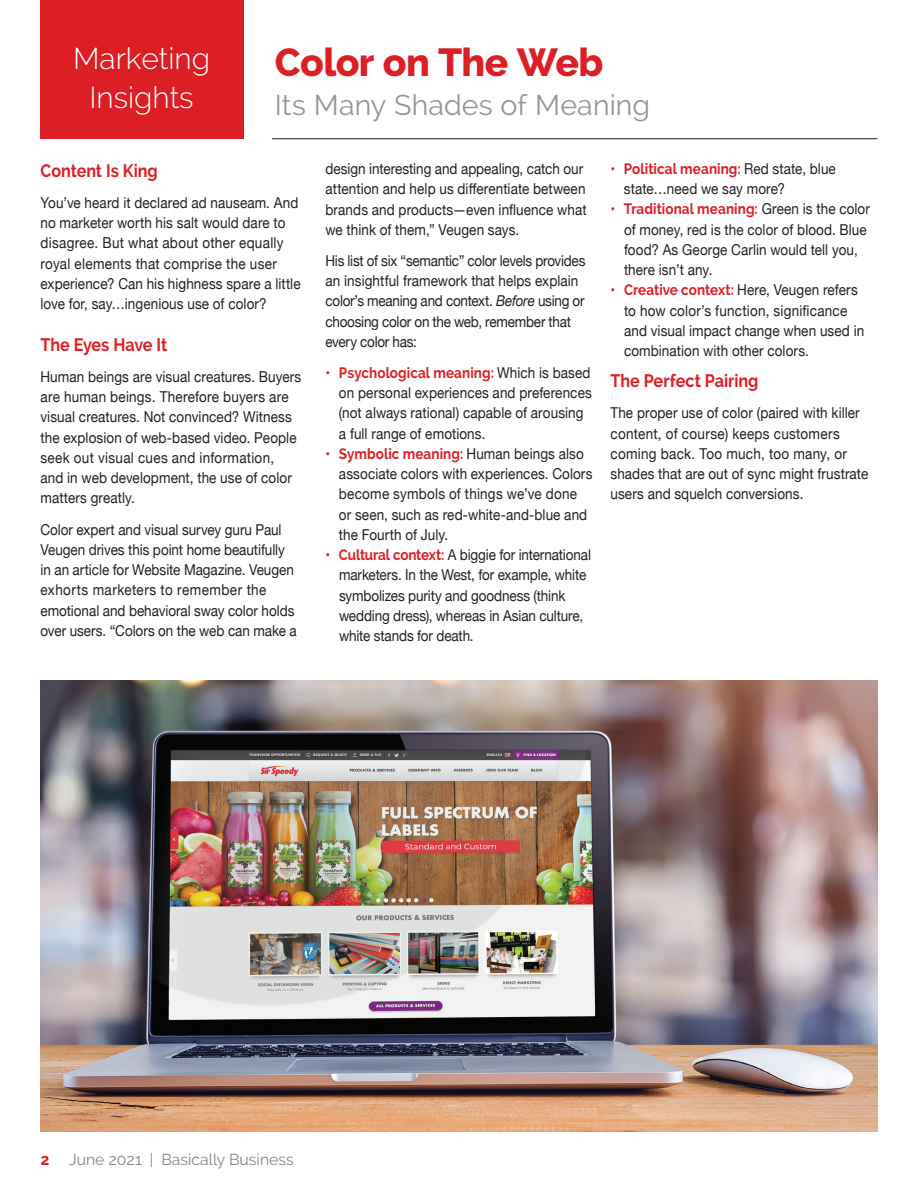
<style>
.page{position:relative;width:918px;height:1188px;background:#fff}
.page>*{position:absolute;margin:0;border:0;box-sizing:border-box;transform-origin:0 0}
.t1{font:800 39px "Raleway";letter-spacing:-.015em;color:#db1f25}
.t2{font:300 30px/39px "Raleway";color:#fff;text-align:center}
.t3{font:28.5px "Raleway";letter-spacing:.005em;color:#939598}
.t4{font:700 18px "Raleway";color:#db1f25;scale:.9 1}
.t5{font:15.75px "Raleway";color:#878687}
.t6{font:700 15.75px "Raleway";color:#db1f25}
.t7{font:15px/20.2px "Helvetica Neue";letter-spacing:.005em;color:#231f20;scale:.9 1}
.t8{font:700 15px "Raleway";letter-spacing:.005em;color:#db1f25;scale:.9 1}
.t9{font:15px/20.2px "Helvetica Neue";letter-spacing:-.015em;color:#231f20;scale:.9 1}
.s1{font-style:italic}
.s2{font-family:"Helvetica Neue";font-weight:400;color:#231f20}
.s3{font-family:"Raleway";font-weight:700;color:#db1f25}
</style>
<div class="page">
<img style="left:40px;top:680px;width:838px;height:452px">
<hr style="left:272px;top:138px;width:606px;height:1px;background:#1f1a1c">
<div style="left:40px;top:0;width:204px;height:139px;background:#db1f25"></div>
<h2 class="t2" style="left:73px;top:39px;width:138px">Marketing<br>Insights</h2>
<h1 class="t1" style="left:275px;top:40px;width:330px">Color on The Web</h1>
<h3 class="t3" style="left:275px;top:88px;width:377px">Its Many Shades of Meaning</h3>
<p class="t4" style="left:40px;top:160px;width:132px">Content Is King</p>
<p class="t7" style="left:40px;top:193px;width:291px">You’ve heard it declared ad nauseam. And no marketer worth his salt would dare to disagree. But what about other equally royal elements that comprise the user experience? Can his highness spare a little love for, say…ingenious use of color?</p>
<p class="t4" style="left:40px;top:334px;width:142px">The Eyes Have It</p>
<p class="t7" style="left:40px;top:367px;width:291px">Human beings are visual creatures. Buyers are human beings. Therefore buyers are visual creatures. Not convinced? Witness the explosion of web-based video. People seek out visual cues and information,<br>and in web development, the use of color matters greatly.</p>
<p class="t7" style="left:40px;top:520px;width:286px">Color expert and visual survey guru Paul Veugen drives this point home beautifully in an article for Website Magazine. Veugen exhorts marketers to remember the emotional and behavioral sway color holds over users. “Colors on the web can make a</p>
<p class="t7" style="left:325px;top:160px;width:292px">design interesting and appealing, catch our attention and help us differentiate between brands and products—even influence what we think of them,” Veugen says.</p>
<p class="t9" style="left:325px;top:251px;width:290px">His list of six “semantic” color levels provides an insightful framework that helps explain color’s meaning and context. <span class="s1">Before</span> using or choosing color on the web, remember that every color has:</p>
<p class="t8" style="left:325px;top:364px;width:296px">• Psychological meaning: <span class="s2">Which is based</span></p>
<p class="t7" style="left:339px;top:384px;width:282px">on personal experiences and preferences (not always rational) capable of arousing a full range of emotions.</p>
<p class="t8" style="left:325px;top:445px;width:289px">• Symbolic meaning: <span class="s2">Human beings also</span></p>
<p class="t7" style="left:339px;top:465px;width:283px">associate colors with experiences. Colors become symbols of things we’ve done or seen, such as red-white-and-blue and the Fourth of July.</p>
<p class="t7" style="left:339px;top:546px;width:282px;text-indent:-14px"><span class="s3">• Cultural context:</span> A biggie for international marketers. In the West, for example, white symbolizes purity and goodness (think wedding dress), whereas in Asian culture, white stands for death.</p>
<p class="t8" style="left:610px;top:160px;width:252px">• Political meaning: <span class="s2">Red state, blue</span></p>
<p class="t7" style="left:624px;top:180px;width:181px">state…need we say more?</p>
<p class="t8" style="left:610px;top:201px;width:290px">• Traditional meaning: <span class="s2">Green is the color</span></p>
<p class="t7" style="left:624px;top:220px;width:271px">of money, red is the color of blood. Blue food? As George Carlin would tell you, there isn’t any.</p>
<p class="t8" style="left:611px;top:282px;width:276px">• Creative context: <span class="s2">Here, Veugen refers</span></p>
<p class="t7" style="left:624px;top:301px;width:268px">to how color’s function, significance and visual impact change when used in combination with other colors.</p>
<p class="t4" style="left:611px;top:371px;width:166px">The Perfect Pairing</p>
<p class="t7" style="left:611px;top:404px;width:288px">The proper use of color (paired with killer content, of course) keeps customers coming back. Too much, too many, or shades that are out of sync might frustrate users and squelch conversions.</p>
<p class="t6" style="left:40px;top:1150px;width:10px">2</p>
<p class="t5" style="left:69px;top:1150px;width:226px">June 2021 | Basically Business</p>
</div>
